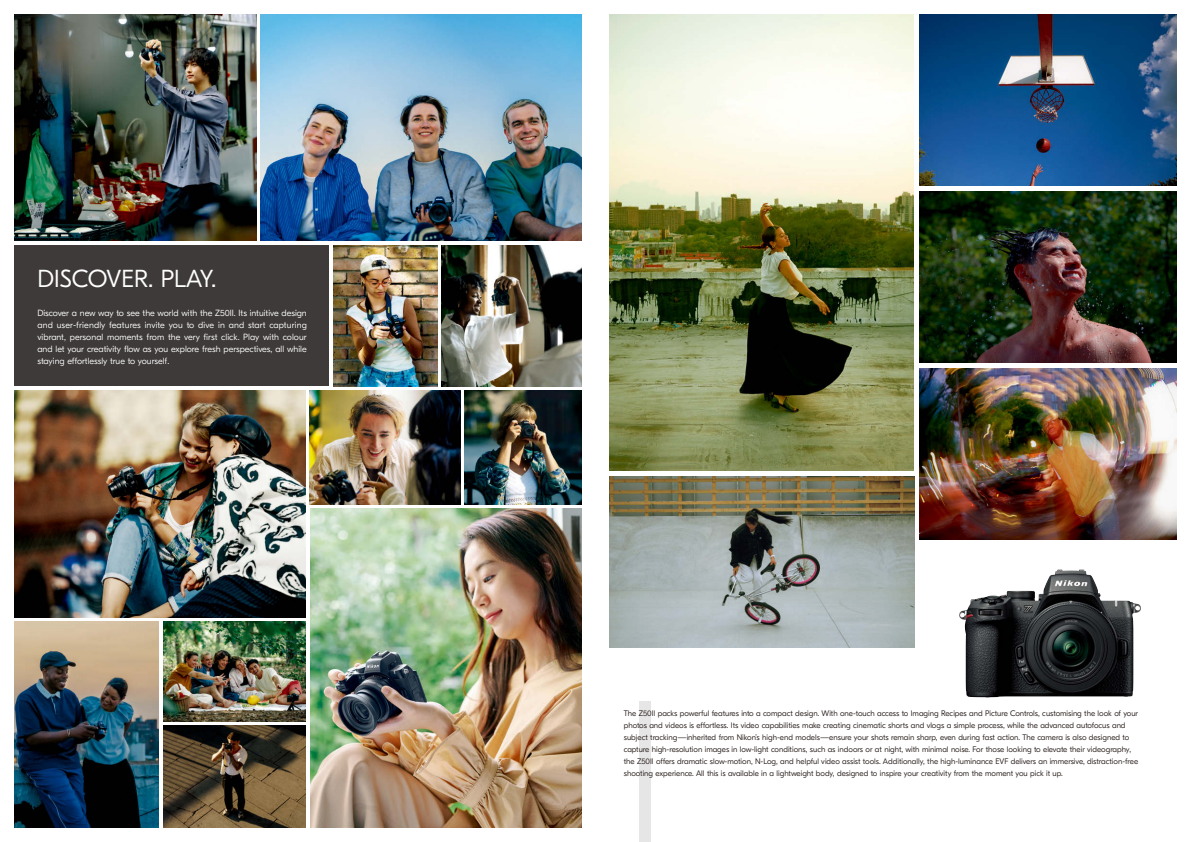
<style>
.page{position:relative;width:1191px;height:842px;background:#fff}
.page>*{position:absolute;margin:0;border:0;box-sizing:border-box;transform-origin:0 0}
.t1{font:300 24.6px "GT Eesti Pro Display";color:#fff}
.t2{font:300 9px/12px "GT Eesti Pro Display";color:#fff;text-align:justify}
.t3{font:300 8px/12px "GT Eesti Pro Display";color:#221815}
</style>
<div class="page">
<div style="left:639px;top:702px;width:11px;height:140px;background:#e6e6e6"></div>
<img style="left:14px;top:14px;width:242px;height:227px">
<img style="left:14px;top:390px;width:291px;height:227px">
<img style="left:334px;top:246px;width:103px;height:140px">
<div style="left:14px;top:246px;width:315px;height:140px;background:#3e3a39"></div>
<img style="left:441px;top:246px;width:140px;height:140px">
<img style="left:260px;top:14px;width:321px;height:227px">
<img style="left:309px;top:390px;width:151px;height:115px">
<img style="left:14px;top:621px;width:145px;height:207px">
<img style="left:163px;top:621px;width:142px;height:100px">
<img style="left:163px;top:726px;width:142px;height:102px">
<img style="left:310px;top:509px;width:271px;height:319px">
<img style="left:464px;top:390px;width:117px;height:115px">
<img style="left:609px;top:476px;width:305px;height:171px">
<img style="left:919px;top:14px;width:257px;height:172px">
<img style="left:919px;top:191px;width:257px;height:172px">
<img style="left:919px;top:368px;width:257px;height:172px">
<img style="left:609px;top:14px;width:305px;height:456px">
<img style="left:959px;top:569px;width:120px;height:128px">
<h1 class="t1" style="left:37px;top:265px;width:180px">DISCOVER. PLAY.</h1>
<p class="t2" style="left:37px;top:307px;width:271px">Discover a new way to see the world with the Z50II. Its intuitive design and user-friendly features invite you to dive in and start capturing vibrant, personal moments from the very first click. Play with colour and let your creativity flow as you explore fresh perspectives, all while staying effortlessly true to yourself.</p>
<p class="t3" style="left:624px;top:707px;width:516px">The Z50II packs powerful features into a compact design. With one-touch access to Imaging Recipes and Picture Controls, customising the look of your photos and videos is effortless. Its video capabilities make creating cinematic shorts and vlogs a simple process, while the advanced autofocus and subject tracking—inherited from Nikon’s high-end models—ensure your shots remain sharp, even during fast action. The camera is also designed to capture high-resolution images in low-light conditions, such as indoors or at night, with minimal noise. For those looking to elevate their videography, the Z50II offers dramatic slow-motion, N-Log, and helpful video assist tools. Additionally, the high-luminance EVF delivers an immersive, distraction-free shooting experience. All this is available in a lightweight body, designed to inspire your creativity from the moment you pick it up.</p>
</div>
